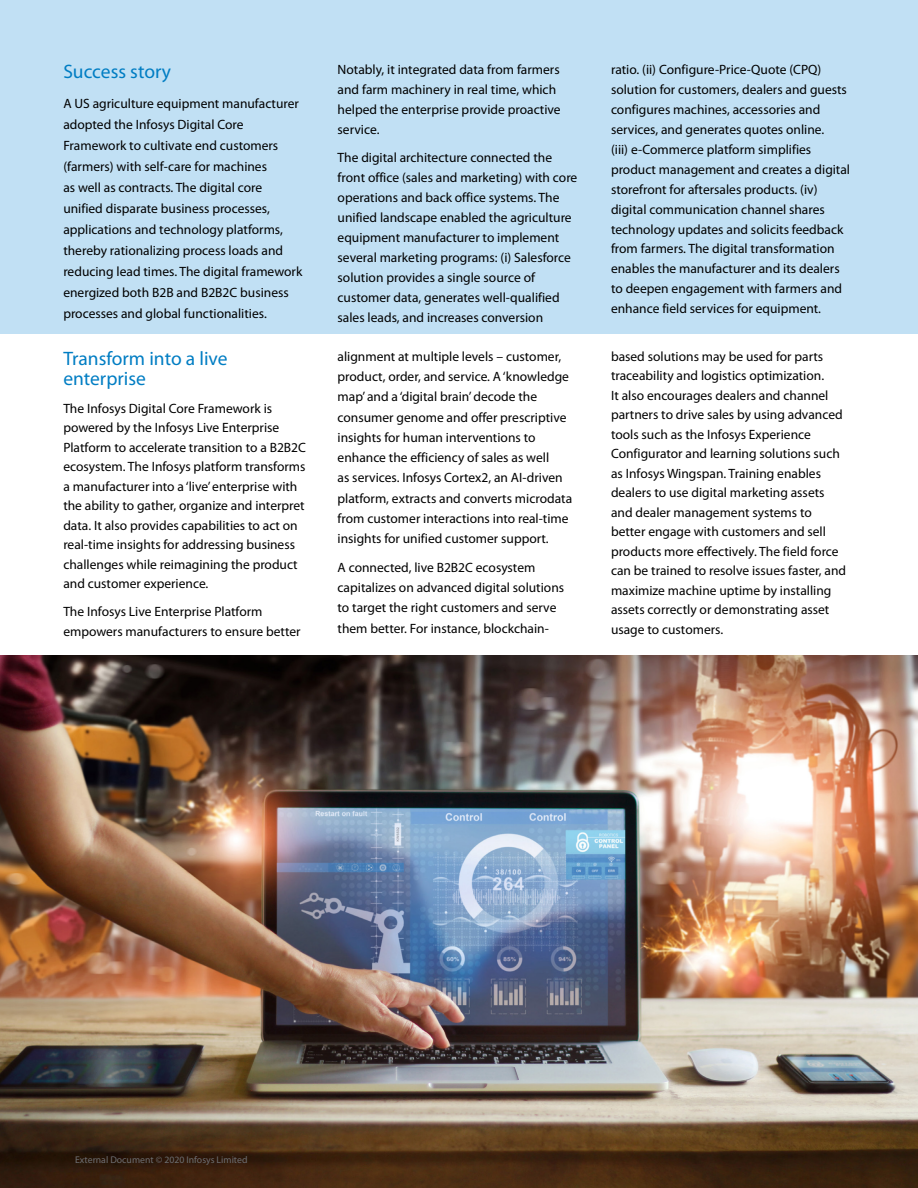
<style>
.page{position:relative;width:918px;height:1188px;background:#fff}
.page>*{position:absolute;margin:0;border:0;box-sizing:border-box;transform-origin:0 0}
.t1{font:19.5px/19.5px "Myriad Pro";color:#007dc3}
.t2{font:13.5px/19.5px "Myriad Pro";color:#000}
.t3{font:9.75px "Myriad Pro";color:#6d6e71}
</style>
<div class="page">
<div style="left:0;top:0;width:918px;height:334px;background:#c1e0f4"></div>
<img style="left:0;top:655px;width:918px;height:533px">
<h1 class="t1" style="left:63px;top:62px;width:109px">Success story</h1>
<p class="t2" style="left:63px;top:93px;width:241px;line-height:21px">A US agriculture equipment manufacturer adopted the Infosys Digital Core Framework to cultivate end customers (farmers) with self-care for machines<br>as well as contracts. The digital core unified disparate business processes, applications and technology platforms, thereby rationalizing process loads and reducing lead times. The digital framework energized both B2B and B2B2C business processes and global functionalities.</p>
<h1 class="t1" style="left:63px;top:349px;width:166px">Transform into a live enterprise</h1>
<p class="t2" style="left:63px;top:398px;width:244px">The Infosys Digital Core Framework is powered by the Infosys Live Enterprise Platform to accelerate transition to a B2B2C ecosystem. The Infosys platform transforms a manufacturer into a ‘live’ enterprise with the ability to gather, organize and interpret data. It also provides capabilities to act on real-time insights for addressing business challenges while reimagining the product and customer experience.</p>
<p class="t2" style="left:63px;top:602px;width:239px">The Infosys Live Enterprise Platform empowers manufacturers to ensure better</p>
<p class="t2" style="left:338px;top:59px;width:225px;line-height:20px">Notably, it integrated data from farmers and farm machinery in real time, which helped the enterprise provide proactive service.</p>
<p class="t2" style="left:338px;top:147px;width:241px;line-height:20px">The digital architecture connected the front office (sales and marketing) with core operations and back office systems. The unified landscape enabled the agriculture equipment manufacturer to implement several marketing programs: (i) Salesforce solution provides a single source of customer data, generates well-qualified sales leads, and increases conversion</p>
<p class="t2" style="left:338px;top:346px;width:236px;line-height:20.2px">alignment at multiple levels – customer, product, order, and service. A ‘knowledge map’ and a ‘digital brain’ decode the consumer genome and offer prescriptive insights for human interventions to enhance the efficiency of sales as well<br>as services. Infosys Cortex2, an AI-driven platform, extracts and converts microdata from customer interactions into real-time insights for unified customer support.</p>
<p class="t2" style="left:338px;top:557px;width:228px;line-height:20.2px">A connected, live B2B2C ecosystem capitalizes on advanced digital solutions to target the right customers and serve them better. For instance, blockchain-</p>
<p class="t2" style="left:611px;top:59px;width:241px;line-height:20px">ratio. (ii) Configure-Price-Quote (CPQ) solution for customers, dealers and guests configures machines, accessories and services, and generates quotes online.<br>(iii) e-Commerce platform simplifies product management and creates a digital storefront for aftersales products. (iv) digital communication channel shares technology updates and solicits feedback from farmers. The digital transformation enables the manufacturer and its dealers to deepen engagement with farmers and enhance field services for equipment.</p>
<p class="t2" style="left:611px;top:346px;width:237px">based solutions may be used for parts traceability and logistics optimization.<br>It also encourages dealers and channel partners to drive sales by using advanced tools such as the Infosys Experience Configurator and learning solutions such as Infosys Wingspan. Training enables dealers to use digital marketing assets and dealer management systems to better engage with customers and sell products more effectively. The field force can be trained to resolve issues faster, and maximize machine uptime by installing assets correctly or demonstrating asset usage to customers.</p>
<p class="t3" style="left:34px;top:1154px;width:174px">External Document © 2020 Infosys Limited</p>
<p class="t3" style="left:75px;top:1154px;width:174px">External Document © 2020 Infosys Limited</p>
</div>
